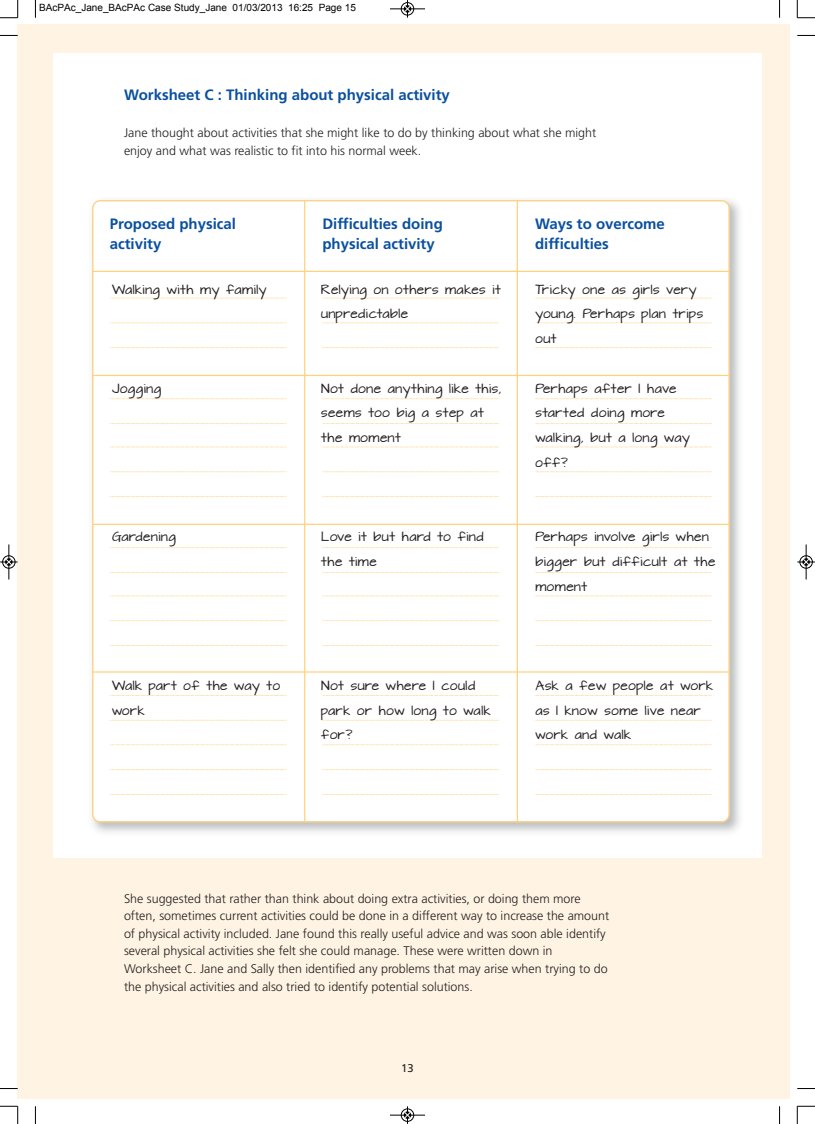
<style>
.page{position:relative;width:815px;height:1124px;background:#fff}
.page>*{position:absolute;margin:0;border:0;box-sizing:border-box;transform-origin:0 0}
.t1{font:700 15px/20px "Frutiger";color:#0a50a0}
.t2{font:300 12.5px/17.5px "Frutiger";color:#231f20}
.t3{font:11.25px/24.8px "Architects Daughter";letter-spacing:.05em;color:#231f20}
.t4{font:11.25px "Frutiger";color:#231f20}
.t5{font:10px "Arial";color:#000}
</style>
<div class="page">
<div style="left:18px;top:25px;width:772px;height:1073px;background:#fff4e3"></div>
<div style="left:53px;top:53px;width:709px;height:804px;background:#fff"></div>
<svg style="left:92px;top:200px;width:638px;height:622px"></svg>
<hr style="left:93px;top:271px;width:636px;height:1px;background:#ffd27c">
<hr style="left:93px;top:375px;width:636px;height:1px;background:#ffd27c">
<hr style="left:93px;top:523px;width:636px;height:2px;background:#ffd27c">
<hr style="left:93px;top:671px;width:636px;height:1px;background:#ffd27c">
<svg style="left:110px;top:298px;width:177px;height:1px"></svg>
<svg style="left:322px;top:298px;width:178px;height:1px"></svg>
<svg style="left:535px;top:298px;width:177px;height:1px"></svg>
<svg style="left:110px;top:322px;width:177px;height:1px"></svg>
<svg style="left:322px;top:322px;width:178px;height:1px"></svg>
<svg style="left:535px;top:322px;width:177px;height:1px"></svg>
<svg style="left:110px;top:347px;width:177px;height:1px"></svg>
<svg style="left:322px;top:347px;width:178px;height:1px"></svg>
<svg style="left:535px;top:347px;width:177px;height:1px"></svg>
<svg style="left:110px;top:398px;width:177px;height:1px"></svg>
<svg style="left:322px;top:398px;width:178px;height:1px"></svg>
<svg style="left:535px;top:398px;width:177px;height:1px"></svg>
<svg style="left:110px;top:423px;width:177px;height:1px"></svg>
<svg style="left:322px;top:423px;width:178px;height:1px"></svg>
<svg style="left:535px;top:423px;width:177px;height:1px"></svg>
<svg style="left:110px;top:446px;width:177px;height:1px"></svg>
<svg style="left:322px;top:446px;width:178px;height:1px"></svg>
<svg style="left:535px;top:446px;width:177px;height:1px"></svg>
<svg style="left:110px;top:471px;width:177px;height:1px"></svg>
<svg style="left:322px;top:471px;width:178px;height:1px"></svg>
<svg style="left:535px;top:471px;width:177px;height:1px"></svg>
<svg style="left:110px;top:496px;width:177px;height:1px"></svg>
<svg style="left:322px;top:496px;width:178px;height:1px"></svg>
<svg style="left:535px;top:496px;width:177px;height:1px"></svg>
<svg style="left:110px;top:547px;width:177px;height:1px"></svg>
<svg style="left:322px;top:547px;width:178px;height:1px"></svg>
<svg style="left:535px;top:547px;width:177px;height:1px"></svg>
<svg style="left:110px;top:572px;width:177px;height:1px"></svg>
<svg style="left:322px;top:572px;width:178px;height:1px"></svg>
<svg style="left:535px;top:572px;width:177px;height:1px"></svg>
<svg style="left:110px;top:595px;width:177px;height:1px"></svg>
<svg style="left:322px;top:595px;width:178px;height:1px"></svg>
<svg style="left:535px;top:595px;width:177px;height:1px"></svg>
<svg style="left:110px;top:620px;width:177px;height:1px"></svg>
<svg style="left:322px;top:620px;width:178px;height:1px"></svg>
<svg style="left:535px;top:620px;width:177px;height:1px"></svg>
<svg style="left:110px;top:645px;width:177px;height:1px"></svg>
<svg style="left:322px;top:645px;width:178px;height:1px"></svg>
<svg style="left:535px;top:645px;width:177px;height:1px"></svg>
<svg style="left:110px;top:695px;width:177px;height:1px"></svg>
<svg style="left:322px;top:695px;width:178px;height:1px"></svg>
<svg style="left:535px;top:695px;width:177px;height:1px"></svg>
<svg style="left:110px;top:719px;width:177px;height:1px"></svg>
<svg style="left:322px;top:719px;width:178px;height:1px"></svg>
<svg style="left:535px;top:719px;width:177px;height:1px"></svg>
<svg style="left:110px;top:744px;width:177px;height:1px"></svg>
<svg style="left:322px;top:744px;width:178px;height:1px"></svg>
<svg style="left:535px;top:744px;width:177px;height:1px"></svg>
<svg style="left:110px;top:769px;width:177px;height:1px"></svg>
<svg style="left:322px;top:769px;width:178px;height:1px"></svg>
<svg style="left:535px;top:769px;width:177px;height:1px"></svg>
<svg style="left:110px;top:794px;width:177px;height:1px"></svg>
<svg style="left:322px;top:794px;width:178px;height:1px"></svg>
<svg style="left:535px;top:794px;width:177px;height:1px"></svg>
<hr style="left:304px;top:201px;width:1px;height:620px;background:#ffd27c">
<hr style="left:517px;top:201px;width:1px;height:620px;background:#ffd27c">
<svg style="left:35px;top:0;width:1px;height:18px"></svg>
<svg style="left:0;top:35px;width:18px;height:1px"></svg>
<svg style="left:779px;top:0;width:1px;height:18px"></svg>
<svg style="left:797px;top:35px;width:18px;height:1px"></svg>
<svg style="left:35px;top:1106px;width:1px;height:17px"></svg>
<svg style="left:0;top:1087px;width:18px;height:2px"></svg>
<svg style="left:779px;top:1106px;width:1px;height:17px"></svg>
<svg style="left:797px;top:1088px;width:18px;height:1px"></svg>
<svg style="left:0;top:0;width:19px;height:19px"></svg>
<svg style="left:797px;top:0;width:18px;height:19px"></svg>
<svg style="left:0;top:1105px;width:19px;height:18px"></svg>
<svg style="left:797px;top:1105px;width:18px;height:18px"></svg>
<div style="left:401px;top:2px;width:13px;height:14px;border:1px solid #fff;border-radius:50%"></div>
<hr style="left:390px;top:9px;width:35px;height:1px;background:#000">
<div style="left:401px;top:2px;width:13px;height:13px;border:1px solid #000;border-radius:50%"></div>
<svg style="left:404px;top:0;width:7px;height:18px"></svg>
<hr style="left:390px;top:1114px;width:35px;height:1px;background:#000">
<div style="left:401px;top:1108px;width:13px;height:13px;border:1px solid #000;border-radius:50%"></div>
<svg style="left:404px;top:1106px;width:7px;height:17px"></svg>
<div style="left:2px;top:555px;width:14px;height:13px;border:1px solid #fff;border-radius:50%"></div>
<hr style="left:9px;top:544px;width:1px;height:35px;background:#000">
<div style="left:2px;top:555px;width:13px;height:13px;border:1px solid #000;border-radius:50%"></div>
<svg style="left:0;top:558px;width:18px;height:7px"></svg>
<div style="left:799px;top:555px;width:14px;height:13px;border:1px solid #fff;border-radius:50%"></div>
<hr style="left:806px;top:544px;width:1px;height:35px;background:#000">
<div style="left:800px;top:555px;width:13px;height:13px;border:1px solid #000;border-radius:50%"></div>
<svg style="left:797px;top:558px;width:18px;height:7px"></svg>
<p class="t5" style="left:39px;top:1px;width:318px">BAcPAc_Jane_BAcPAc Case Study_Jane 01/03/2013 16:25 Page 15</p>
<p class="t1" style="left:124px;top:86px;width:327px">Worksheet C : Thinking about physical activity</p>
<p class="t2" style="left:124px;top:125px;width:474px">Jane thought about activities that she might like to do by thinking about what she might enjoy and what was realistic to fit into his normal week.</p>
<p class="t1" style="left:110px;top:215px;width:128px">Proposed physical activity</p>
<p class="t1" style="left:322px;top:215px;width:122px">Difficulties doing physical activity</p>
<p class="t1" style="left:535px;top:215px;width:131px">Ways to overcome difficulties</p>
<p class="t3" style="left:112px;top:277px;width:156px">Walking with my family</p>
<p class="t3" style="left:112px;top:376px;width:51px">Jogging</p>
<p class="t3" style="left:321px;top:277px;width:181px">Relying on others makes it unpredictable</p>
<p class="t3" style="left:321px;top:376px;width:181px">Not done anything like this, seems too big a step at the moment</p>
<p class="t3" style="left:535px;top:277px;width:169px">Tricky one as girls very young. Perhaps plan trips out</p>
<p class="t3" style="left:535px;top:376px;width:142px">Perhaps after I have</p>
<p class="t3" style="left:535px;top:401px;width:156px">started doing more walking, but a long way off?</p>
<p class="t3" style="left:112px;top:525px;width:65px">Gardening</p>
<p class="t3" style="left:321px;top:525px;width:164px">Love it but hard to find the time</p>
<p class="t3" style="left:535px;top:525px;width:175px">Perhaps involve girls when</p>
<p class="t3" style="left:535px;top:550px;width:181px">bigger but difficult at the moment</p>
<p class="t3" style="left:112px;top:673px;width:170px">Walk part of the way to work</p>
<p class="t3" style="left:321px;top:673px;width:171px">Not sure where I could park or how long to walk</p>
<p class="t3" style="left:321px;top:723px;width:33px">for?</p>
<p class="t3" style="left:535px;top:673px;width:179px">Ask a few people at work as I know some live near</p>
<p class="t3" style="left:535px;top:723px;width:97px">work and walk</p>
<p class="t2" style="left:124px;top:890px;width:487px">She suggested that rather than think about doing extra activities, or doing them more often, sometimes current activities could be done in a different way to increase the amount of physical activity included. Jane found this really useful advice and was soon able identify several physical activities she felt she could manage. These were written down in Worksheet C. Jane and Sally then identified any problems that may arise when trying to do the physical activities and also tried to identify potential solutions.</p>
<p class="t4" style="left:401px;top:1063px;width:14px">13</p>
</div>
